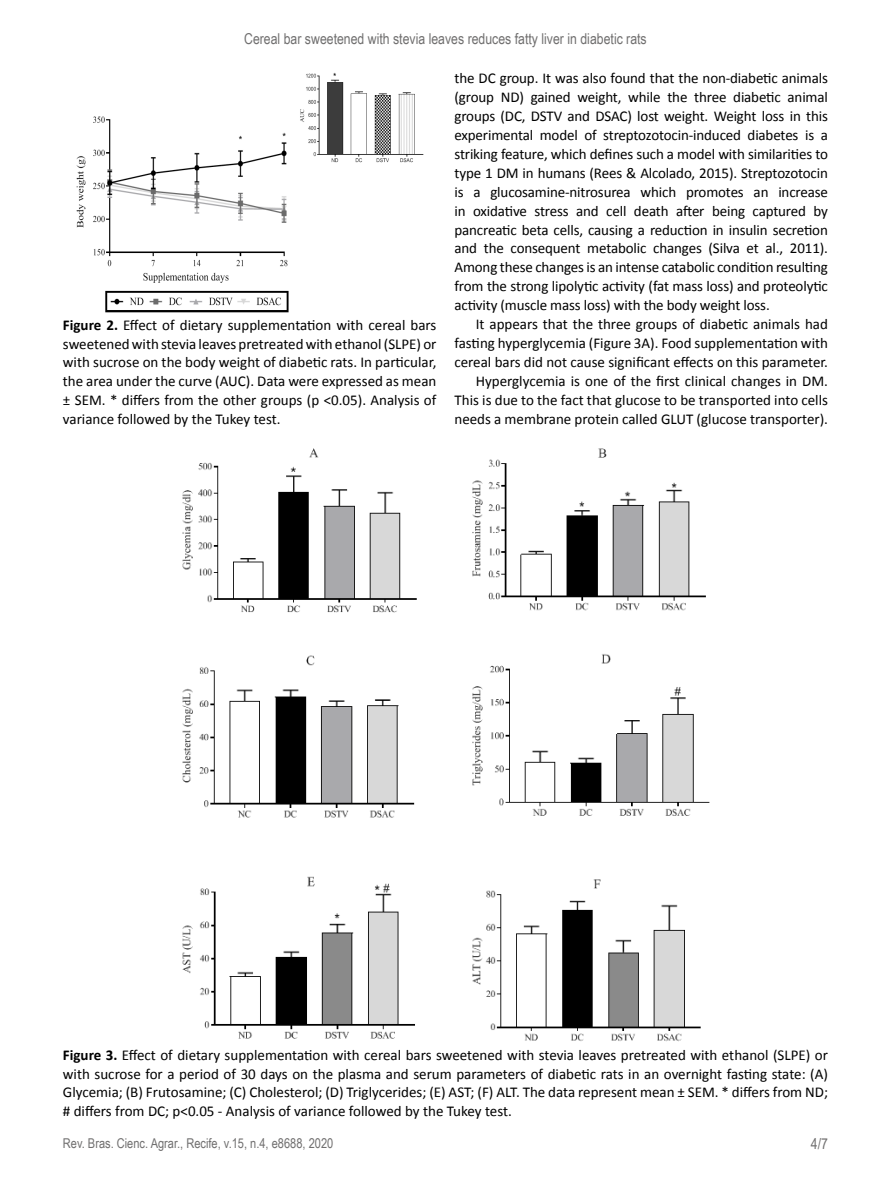
<style>
.page{position:relative;width:891px;height:1188px;background:#fff}
.page>*{position:absolute;margin:0;border:0;box-sizing:border-box;transform-origin:0 0}
.t1{font:15px/18.9px "Calibri";color:#000;text-align:justify}
.t2{font:15px "Arial Narrow";color:#706f6f}
.t3{font:13.5px "Arial Narrow";color:#706f6f}
.s1{font-weight:700}
</style>
<div class="page">
<img style="left:76px;top:72px;width:348px;height:241px">
<img style="left:182px;top:448px;width:528px;height:594px">
<p class="t2" style="left:244px;top:28px;width:404px">Cereal bar sweetened with stevia leaves reduces fatty liver in diabetic rats</p>
<p class="t1" style="left:63px;top:316px;width:375px"><span class="s1">Figure 2.</span> Effect of dietary supplementation with cereal bars sweetened with stevia leaves pretreated with ethanol (SLPE) or with sucrose on the body weight of diabetic rats. In particular, the area under the curve (AUC). Data were expressed as mean ± SEM. * differs from the other groups (p &lt;0.05). Analysis of variance followed by the Tukey test.</p>
<p class="t1" style="left:454px;top:69px;width:375px">the DC group. It was also found that the non-diabetic animals (group ND) gained weight, while the three diabetic animal groups (DC, DSTV and DSAC) lost weight. Weight loss in this experimental model of streptozotocin-induced diabetes is a striking feature, which defines such a model with similarities to type 1 DM in humans (Rees &amp; Alcolado, 2015). Streptozotocin is a glucosamine-nitrosurea which promotes an increase in oxidative stress and cell death after being captured by pancreatic beta cells, causing a reduction in insulin secretion and the consequent metabolic changes (Silva et al., 2011).<br>Among these changes is an intense catabolic condition resulting from the strong lipolytic activity (fat mass loss) and proteolytic activity (muscle mass loss) with the body weight loss.</p>
<p class="t1" style="left:454px;top:315px;width:375px;text-align:right">It appears that the three groups of diabetic animals had fasting hyperglycemia (Figure 3A). Food supplementation with cereal bars did not cause significant effects on this parameter.<br>Hyperglycemia is one of the first clinical changes in DM.<br>This is due to the fact that glucose to be transported into cells needs a membrane protein called GLUT (glucose transporter).</p>
<p class="t1" style="left:63px;top:1045px;width:767px"><span class="s1">Figure 3.</span> Effect of dietary supplementation with cereal bars sweetened with stevia leaves pretreated with ethanol (SLPE) or with sucrose for a period of 30 days on the plasma and serum parameters of diabetic rats in an overnight fasting state: (A)<br>Glycemia; (B) Frutosamine; (C) Cholesterol; (D) Triglycerides; (E) AST; (F) ALT. The data represent mean ± SEM. * differs from ND; # differs from DC; p&lt;0.05 - Analysis of variance followed by the Tukey test.</p>
<p class="t3" style="left:63px;top:1134px;width:272px">Rev. Bras. Cienc. Agrar., Recife, v.15, n.4, e8688, 2020</p>
<p class="t2" style="left:811px;top:1133px;width:19px">4/7</p>
</div>
